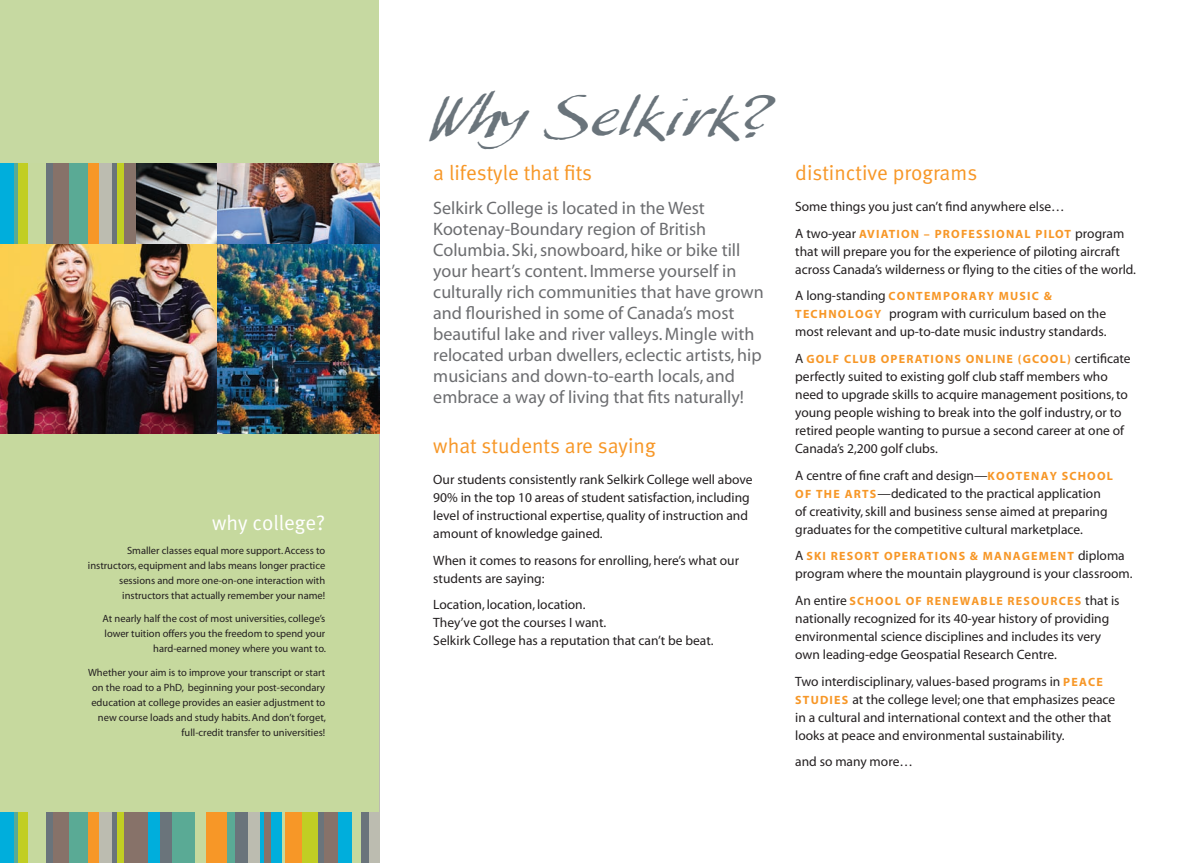
<style>
.page{position:relative;width:1187px;height:863px;background:#fff}
.page>*{position:absolute;margin:0;border:0;box-sizing:border-box;transform-origin:0 0}
.t1{font:45px "My Script Plain";color:#6a747b}
.t2{font:21px "Meta Normal";color:#f79727}
.t3{font:21px "Meta Normal";color:#fff}
.t4{font:18px/21px "Myriad";color:#6c6d70}
.t5{font:13.5px/18px "Myriad";color:#231f20}
.t6{font:700 12px "Myriad";letter-spacing:.1em;color:#f79727}
.t7{font:10.5px/15px "Myriad";color:#231f20;text-align:right}
.s1{font-weight:400;font-size:13.5px;color:#231f20}
.s2{font-weight:700;font-size:12px;color:#f79727}
</style>
<div class="page">
<div style="left:0;top:0;width:379px;height:863px;background:#c6d9a1"></div>
<div style="left:148px;top:163px;width:12px;height:700px;background:#00aedc"></div>
<div style="left:14px;top:163px;width:5px;height:700px;background:#5aaa95"></div>
<div style="left:18px;top:163px;width:10px;height:700px;background:#c1ce23"></div>
<div style="left:47px;top:163px;width:6px;height:700px;background:#6a747b"></div>
<div style="left:53px;top:163px;width:16px;height:700px;background:#877269"></div>
<div style="left:69px;top:163px;width:19px;height:700px;background:#5aaa95"></div>
<div style="left:88px;top:163px;width:11px;height:700px;background:#f79727"></div>
<div style="left:99px;top:163px;width:14px;height:700px;background:#bcbcb0"></div>
<hr style="left:113px;top:163px;width:4px;height:700px;background:#6a747b">
<div style="left:117px;top:163px;width:8px;height:700px;background:#c1ce23"></div>
<div style="left:125px;top:163px;width:23px;height:700px;background:#877269"></div>
<div style="left:160px;top:163px;width:12px;height:700px;background:#6a747b"></div>
<div style="left:172px;top:163px;width:23px;height:700px;background:#5aaa95"></div>
<div style="left:206px;top:163px;width:22px;height:700px;background:#f79727"></div>
<div style="left:235px;top:163px;width:13px;height:700px;background:#6a747b"></div>
<div style="left:248px;top:163px;width:13px;height:700px;background:#bcbcb0"></div>
<hr style="left:261px;top:163px;width:3px;height:700px;background:#00aedc">
<div style="left:264px;top:163px;width:7px;height:700px;background:#877269"></div>
<div style="left:271px;top:163px;width:11px;height:700px;background:#00aedc"></div>
<svg style="left:285px;top:812px;width:1px;height:51px"></svg>
<div style="left:286px;top:163px;width:16px;height:700px;background:#f79727"></div>
<div style="left:302px;top:163px;width:16px;height:700px;background:#c1ce23"></div>
<div style="left:318px;top:163px;width:6px;height:700px;background:#6a747b"></div>
<div style="left:324px;top:163px;width:14px;height:700px;background:#877269"></div>
<div style="left:338px;top:163px;width:14px;height:700px;background:#00aedc"></div>
<div style="left:361px;top:163px;width:8px;height:700px;background:#6a747b"></div>
<div style="left:369px;top:163px;width:10px;height:700px;background:#bcbcb0"></div>
<div style="left:228px;top:163px;width:7px;height:700px;background:#5aaa95"></div>
<div style="left:0;top:163px;width:14px;height:700px;background:#00aedc"></div>
<div style="left:0;top:433px;width:379px;height:378px;background:#c6d99e"></div>
<img style="left:136px;top:163px;width:243px;height:81px">
<img style="left:0;top:244px;width:217px;height:189px">
<img style="left:217px;top:244px;width:162px;height:189px">
<h2 class="t3" style="left:212px;top:515px;width:115px">why college?</h2>
<p class="t7" style="left:88px;top:543px;width:239px">Smaller classes equal more support. Access to instructors, equipment and labs means longer practice sessions and more one-on-one interaction with instructors that actually remember your name!</p>
<p class="t7" style="left:103px;top:612px;width:225px">At nearly half the cost of most universities, college’s lower tuition offers you the freedom to spend your hard-earned money where you want to.</p>
<p class="t7" style="left:88px;top:666px;width:239px">Whether your aim is to improve your transcript or start on the road to a PhD, beginning your post-secondary education at college provides an easier adjustment to new course loads and study habits. And don’t forget, full-credit transfer to universities!</p>
<h1 class="t1" style="left:423px;top:82px;width:342px">WhySelkirk?</h1>
<h2 class="t2" style="left:433px;top:165px;width:160px">a lifestyle that fits</h2>
<p class="t4" style="left:433px;top:199px;width:332px">Selkirk College is located in the West Kootenay-Boundary region of British Columbia. Ski, snowboard, hike or bike till your heart’s content. Immerse yourself in culturally rich communities that have grown and flourished in some of Canada’s most beautiful lake and river valleys. Mingle with relocated urban dwellers, eclectic artists, hip musicians and down-to-earth locals, and embrace a way of living that fits naturally!</p>
<h2 class="t2" style="left:433px;top:438px;width:224px">what students are saying</h2>
<p class="t5" style="left:433px;top:471px;width:321px">Our students consistently rank Selkirk College well above 90% in the top 10 areas of student satisfaction, including level of instructional expertise, quality of instruction and amount of knowledge gained.</p>
<p class="t5" style="left:433px;top:552px;width:307px">When it comes to reasons for enrolling, here’s what our students are saying:</p>
<p class="t5" style="left:433px;top:596px;width:282px">Location, location, location.<br>They’ve got the courses I want.<br>Selkirk College has a reputation that can’t be beat.</p>
<h2 class="t2" style="left:795px;top:165px;width:183px">distinctive programs</h2>
<p class="t5" style="left:795px;top:198px;width:271px">Some things you just can’t find anywhere else…</p>
<p class="t6" style="left:795px;top:229px;width:331px"><span class="s1">A two-year</span> AVIATION – PROFESSIONAL PILOT <span class="s1">program</span></p>
<p class="t5" style="left:795px;top:243px;width:342px">that will prepare you for the experience of piloting aircraft across Canada’s wilderness or flying to the cities of the world.</p>
<p class="t6" style="left:795px;top:292px;width:258px"><span class="s1">A long-standing</span> CONTEMPORARY MUSIC &amp;</p>
<p class="t5" style="left:795px;top:306px;width:313px"><span class="s2">TECHNOLOGY</span> program with curriculum based on the most relevant and up-to-date music industry standards.</p>
<p class="t6" style="left:795px;top:354px;width:337px"><span class="s1">A</span> GOLF CLUB OPERATIONS ONLINE (GCOOL) <span class="s1">certificate</span></p>
<p class="t5" style="left:795px;top:368px;width:334px">perfectly suited to existing golf club staff members who need to upgrade skills to acquire management positions, to young people wishing to break into the golf industry, or to retired people wanting to pursue a second career at one of Canada’s 2,200 golf clubs.</p>
<p class="t5" style="left:795px;top:467px;width:319px">A centre of fine craft and design—<span class="s2">KOOTENAY SCHOOL OF THE ARTS</span>—dedicated to the practical application of creativity, skill and business sense aimed at preparing graduates for the competitive cultural marketplace.</p>
<p class="t6" style="left:795px;top:551px;width:331px"><span class="s1">A</span> SKI RESORT OPERATIONS &amp; MANAGEMENT <span class="s1">diploma</span></p>
<p class="t5" style="left:795px;top:566px;width:339px">program where the mountain playground is your classroom.</p>
<p class="t6" style="left:795px;top:596px;width:326px"><span class="s1">An entire</span> SCHOOL OF RENEWABLE RESOURCES <span class="s1">that is</span></p>
<p class="t5" style="left:795px;top:610px;width:315px">nationally recognized for its 40-year history of providing environmental science disciplines and includes its very own leading-edge Geospatial Research Centre.</p>
<p class="t5" style="left:795px;top:673px;width:322px">Two interdisciplinary, values-based programs in <span class="s2">PEACE STUDIES</span> at the college level; one that emphasizes peace in a cultural and international context and the other that looks at peace and environmental sustainability.</p>
<p class="t5" style="left:795px;top:753px;width:119px">and so many more…</p>
</div>
